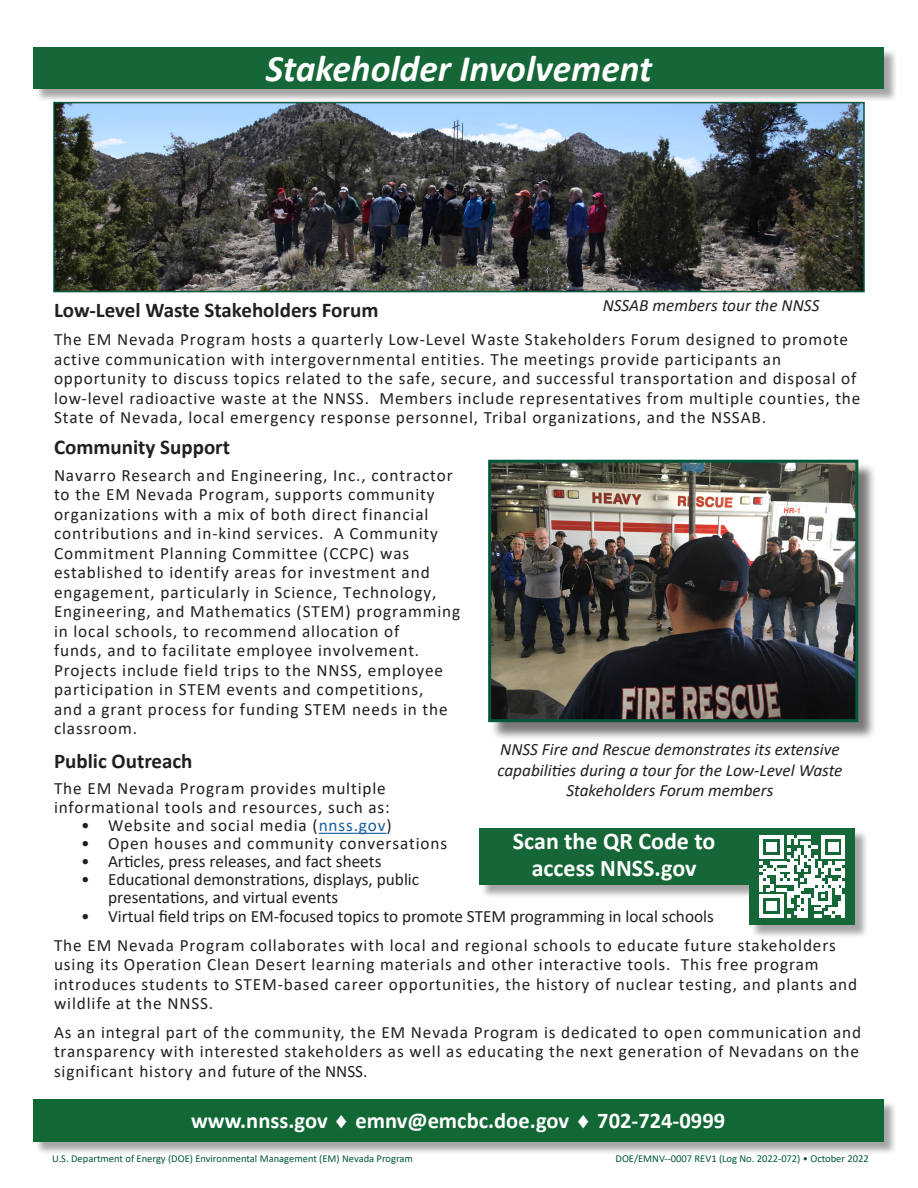
<style>
.page{position:relative;width:918px;height:1188px;background:#fff}
.page>*{position:absolute;margin:0;border:0;box-sizing:border-box;transform-origin:0 0}
.t1{font:italic 700 37.5px "Calibri";color:#fff}
.t2{font:700 24px/27px "Calibri";color:#fff;text-align:center}
.t3{font:700 22.5px "Calibri";color:#fff}
.t4{font:700 21px "Calibri";color:#231f20}
.t5{font:17.25px/19.5px "Calibri";letter-spacing:.05em;color:#231f20}
.t6{font:17.25px/18px "Calibri";color:#231f20}
.t7{font:italic 17.25px "Calibri";color:#231f20}
.t8{font:10.5px "Calibri";color:#00573c}
.s1{color:#175d9e}
</style>
<div class="page">
<div style="left:35px;top:49px;width:863px;height:53px;background:#231f20;opacity:.4"></div>
<div style="left:34px;top:47px;width:850px;height:42px;background:#166737"></div>
<div style="left:34px;top:1101px;width:863px;height:55px;background:#231f20;opacity:.4"></div>
<div style="left:33px;top:1099px;width:850px;height:43px;background:#126834"></div>
<div style="left:490px;top:462px;width:387px;height:279px;background:#231f20;opacity:.6"></div>
<img style="left:492px;top:464px;width:362px;height:254px">
<div style="left:488px;top:460px;width:370px;height:262px;border:3px solid #00573c"></div>
<div style="left:480px;top:830px;width:283px;height:69px;background:#231f20;opacity:.4"></div>
<div style="left:479px;top:828px;width:271px;height:57px;background:#166737"></div>
<div style="left:751px;top:830px;width:118px;height:108px;background:#231f20;opacity:.4"></div>
<div style="left:750px;top:828px;width:105px;height:96px;background:#166737"></div>
<svg style="left:760px;top:835px;width:85px;height:83px"></svg>
<img style="left:56px;top:105px;width:806px;height:184px">
<div style="left:53px;top:102px;width:812px;height:190px;border:2px solid #00573c"></div>
<hr style="left:319px;top:833px;width:68px;height:1px;background:#175d9e">
<p class="t1" style="left:266px;top:42px;width:388px">Stakeholder Involvement</p>
<p class="t7" style="left:603px;top:293px;width:218px">NSSAB members tour the NNSS</p>
<p class="t4" style="left:54px;top:295px;width:326px">Low-Level Waste Stakeholders Forum</p>
<p class="t5" style="left:54px;top:329px;width:808px">The EM Nevada Program hosts a quarterly Low-Level Waste Stakeholders Forum designed to promote active communication with intergovernmental entities. The meetings provide participants an opportunity to discuss topics related to the safe, secure, and successful transportation and disposal of low-level radioactive waste at the NNSS. Members include representatives from multiple counties, the State of Nevada, local emergency response personnel, Tribal organizations, and the NSSAB.</p>
<p class="t4" style="left:54px;top:433px;width:178px">Community Support</p>
<p class="t5" style="left:54px;top:465px;width:408px">Navarro Research and Engineering, Inc., contractor to the EM Nevada Program, supports community organizations with a mix of both direct financial contributions and in-kind services. A Community Commitment Planning Committee (CCPC) was established to identify areas for investment and engagement, particularly in Science, Technology, Engineering, and Mathematics (STEM) programming in local schools, to recommend allocation of<br>funds, and to facilitate employee involvement.<br>Projects include field trips to the NNSS, employee participation in STEM events and competitions,<br>and a grant process for funding STEM needs in the classroom.</p>
<p class="t4" style="left:54px;top:746px;width:140px">Public Outreach</p>
<p class="t5" style="left:54px;top:778px;width:337px">The EM Nevada Program provides multiple informational tools and resources, such as:</p>
<p class="t5" style="left:81px;top:815px;width:312px">• Website and social media (<span class="s1">nnss.gov</span>)</p>
<p class="t5" style="left:81px;top:833px;width:368px">• Open houses and community conversations</p>
<p class="t6" style="left:81px;top:852px;width:302px">• Articles, press releases, and fact sheets</p>
<p class="t6" style="left:108px;top:870px;width:313px;text-indent:-27px">• Educational demonstrations, displays, public presentations, and virtual events</p>
<p class="t7" style="left:500px;top:737px;width:341px">NNSS Fire and Rescue demonstrates its extensive</p>
<p class="t7" style="left:497px;top:758px;width:347px">capabilities during a tour for the Low-Level Waste</p>
<p class="t7" style="left:566px;top:779px;width:209px">Stakeholders Forum members</p>
<p class="t2" style="left:513px;top:828px;width:204px">Scan the QR Code to access NNSS.gov</p>
<p class="t6" style="left:81px;top:907px;width:634px">• Virtual field trips on EM-focused topics to promote STEM programming in local schools</p>
<p class="t5" style="left:54px;top:935px;width:805px">The EM Nevada Program collaborates with local and regional schools to educate future stakeholders using its Operation Clean Desert learning materials and other interactive tools. This free program introduces students to STEM-based career opportunities, the history of nuclear testing, and plants and wildlife at the NNSS.</p>
<p class="t5" style="left:54px;top:1022px;width:809px">As an integral part of the community, the EM Nevada Program is dedicated to open communication and transparency with interested stakeholders as well as educating the next generation of Nevadans on the significant history and future of the NNSS.</p>
<p class="t3" style="left:191px;top:1105px;width:536px">www.nnss.gov ♦ emnv@emcbc.doe.gov ♦ 702-724-0999</p>
<p class="t8" style="left:52px;top:1151px;width:362px">U.S. Department of Energy (DOE) Environmental Management (EM) Nevada Program</p>
<p class="t8" style="left:616px;top:1151px;width:255px">DOE/EMNV--0007 REV1 (Log No. 2022-072) • October 2022</p>
</div>
